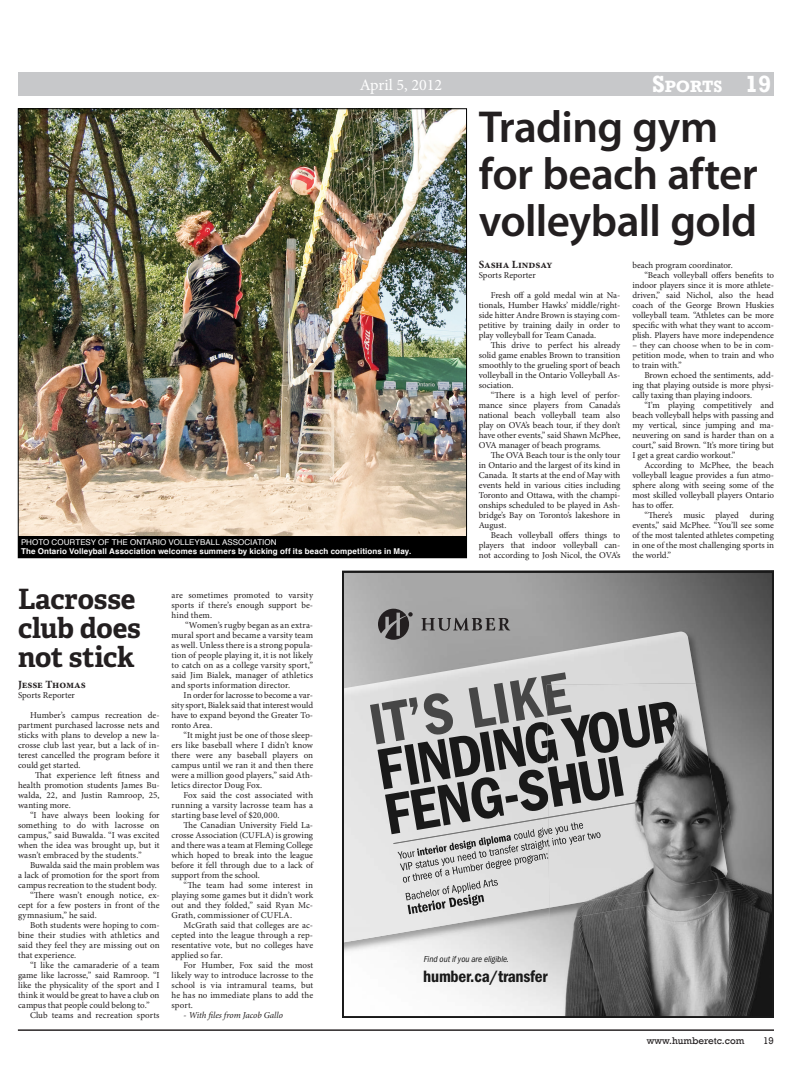
<style>
.page{position:relative;width:792px;height:1080px;background:#fff}
.page>*{position:absolute;margin:0;border:0;box-sizing:border-box;transform-origin:0 0}
.Headline__Sans_Serif{font:600 45px/47px "Myriad Pro";letter-spacing:-.015em;color:#231f20}
.Headline__Serif{font:700 28px/29px "Adelle Basic";letter-spacing:-.005em;color:#231f20}
.t1{font:700 24px "Rockwell";color:#fff}
.t2{font:600 condensed 17px "Franklin Gothic";letter-spacing:-.015em;color:#191919}
.t3{font:700 16.8px "Rockwell";color:#fff}
.t4{font:16px "Minion Pro";color:#fff}
.Byline{font:700 11px "Minion Pro";letter-spacing:-.01em;color:#231f20}
.t5{font:10px "Rockwell";color:#231f20}
.Body_Copy{font:9px/10px "Minion Pro";color:#231f20;text-align:justify}
.Bodycopy{font:9px "Minion Pro";color:#231f20}
.Body_Copy-2{font:italic 9px "Minion Pro";letter-spacing:-.01em;color:#231f20}
.t6{font:italic condensed 9px "Franklin Gothic";letter-spacing:-.01em;color:#191919}
.Cutlines_PhotoCredit{font:700 8px "Helvetica";letter-spacing:.015em;color:#fff}
.Cutlines_PhotoCredit-2{font:8px "Helvetica";letter-spacing:.01em;color:#fff}
.s1{font-size:24px}
</style>
<div class="page">
<div style="left:18px;top:72px;width:756px;height:24px;background:#c7c8ca"></div>
<img style="left:20px;top:110px;width:445px;height:426px">
<div style="left:18px;top:536px;width:449px;height:22px;background:#000"></div>
<hr style="left:18px;top:1030px;width:756px;height:1px;background:#231f20">
<img style="left:345px;top:574px;width:426px;height:441px">
<img style="left:345px;top:943px;width:204px;height:13px">
<img style="left:345px;top:625px;width:363px;height:58px">
<img style="left:345px;top:632px;width:351px;height:311px">
<img style="left:397px;top:851px;width:18px;height:8px">
<img style="left:463px;top:845px;width:44px;height:5px">
<img style="left:507px;top:845px;width:40px;height:21px">
<img style="left:442px;top:879px;width:56px;height:15px">
<img style="left:417px;top:895px;width:67px;height:17px">
<img style="left:370px;top:672px;width:196px;height:72px">
<img style="left:378px;top:746px;width:24px;height:43px">
<img style="left:404px;top:722px;width:143px;height:48px">
<img style="left:385px;top:770px;width:162px;height:64px">
<img style="left:549px;top:889px;width:222px;height:126px">
<img style="left:743px;top:682px;width:28px;height:207px">
<img style="left:549px;top:683px;width:194px;height:238px">
<img style="left:547px;top:683px;width:180px;height:225px">
<img style="left:549px;top:845px;width:52px;height:1px">
<img style="left:547px;top:685px;width:25px;height:27px">
<img style="left:547px;top:712px;width:72px;height:50px">
<img style="left:618px;top:705px;width:32px;height:43px">
<img style="left:649px;top:702px;width:34px;height:42px">
<svg style="left:392px;top:797px;width:269px;height:48px;background:#ababab"></svg>
<img style="left:548px;top:758px;width:62px;height:40px">
<img style="left:609px;top:756px;width:15px;height:41px">
<img style="left:548px;top:798px;width:112px;height:20px">
<div style="left:342px;top:571px;width:432px;height:447px;border:2px solid #191919"></div>
<svg style="left:422px;top:618px;width:88px;height:13px"></svg>
<svg style="left:378px;top:609px;width:35px;height:31px"></svg>
<p class="t4" style="left:360px;top:74px;width:84px">April 5, 2012</p>
<p class="t3" style="left:652px;top:76px;width:71px"><span class="s1">S</span>PORTS</p>
<p class="t1" style="left:745px;top:70px;width:28px">19</p>
<p class="Cutlines_PhotoCredit-2" style="left:21px;top:536px;width:257px">PHOTO COURTESY OF THE ONTARIO VOLLEYBALL ASSOCIATION</p>
<p class="Cutlines_PhotoCredit" style="left:21px;top:545px;width:392px">The Ontario Volleyball Association welcomes summers by kicking off its beach competitions in May.</p>
<p class="Headline__Serif" style="left:18px;top:585px;width:124px">Lacrosse club does not stick</p>
<p class="Byline" style="left:18px;top:677px;width:69px">Jesse Thomas</p>
<p class="Bodycopy" style="left:18px;top:689px;width:58px">Sports Reporter</p>
<p class="Body_Copy" style="left:18px;top:710px;width:143px;text-indent:12px">Humber’s campus recreation de&shy;partment purchased lacrosse nets and sticks with plans to develop a new la&shy;crosse club last year, but a lack of in&shy;terest cancelled the program before it could get started.</p>
<p class="Body_Copy" style="left:18px;top:770px;width:143px;text-indent:17px">That experience left fitness and health promotion students James Bu&shy;walda, 22, and Justin Ramroop, 25, wanting more.</p>
<p class="Body_Copy" style="left:18px;top:810px;width:143px;text-indent:12px">“I have always been looking for something to do with lacrosse on campus,” said Buwalda. “I was excited when the idea was brought up, but it wasn’t embraced by the students.”</p>
<p class="Body_Copy" style="left:18px;top:860px;width:143px;text-indent:12px">Buwalda said the main problem was a lack of promotion for the sport from campus recreation to the student body.</p>
<p class="Body_Copy" style="left:18px;top:890px;width:143px;text-indent:12px">“There wasn’t enough notice, ex&shy;cept for a few posters in front of the gymnasium,” he said.</p>
<p class="Body_Copy" style="left:18px;top:920px;width:143px;text-indent:12px">Both students were hoping to com&shy;bine their studies with athletics and said they feel they are missing out on that experience.</p>
<p class="Body_Copy" style="left:18px;top:960px;width:143px;text-indent:12px">“I like the camaraderie of a team game like lacrosse,” said Ramroop. “I like the physicality of the sport and I think it would be great to have a club on campus that people could belong to.”</p>
<p class="Body_Copy" style="left:30px;top:1010px;width:131px">Club teams and recreation sports</p>
<p class="Body_Copy" style="left:172px;top:590px;width:143px">are sometimes promoted to varsity sports if there’s enough support be&shy;hind them.</p>
<p class="Body_Copy" style="left:172px;top:620px;width:143px;text-indent:14px">“Women’s rugby began as an extra&shy;mural sport and became a varsity team as well. Unless there is a strong popula&shy;tion of people playing it, it is not likely to catch on as a college varsity sport,” said Jim Bialek, manager of athletics and sports information director.</p>
<p class="Body_Copy" style="left:172px;top:690px;width:143px;text-indent:12px">In order for lacrosse to become a var&shy;sity sport, Bialek said that interest would have to expand beyond the Greater To&shy;ronto Area.</p>
<p class="Body_Copy" style="left:172px;top:730px;width:143px;text-indent:12px">“It might just be one of those sleep&shy;ers like baseball where I didn’t know there were any baseball players on campus until we ran it and then there were a million good players,” said Ath&shy;letics director Doug Fox.</p>
<p class="Body_Copy" style="left:172px;top:790px;width:143px;text-indent:12px">Fox said the cost associated with running a varsity lacrosse team has a starting base level of $20,000.</p>
<p class="Body_Copy" style="left:172px;top:820px;width:143px;text-indent:12px">The Canadian University Field La&shy;crosse Association (CUFLA) is growing and there was a team at Fleming College which hoped to break into the league before it fell through due to a lack of support from the school.</p>
<p class="Body_Copy" style="left:172px;top:880px;width:143px;text-indent:12px">“The team had some interest in playing some games but it didn’t work out and they folded,” said Ryan Mc-Grath, commissioner of CUFLA.</p>
<p class="Body_Copy" style="left:172px;top:920px;width:143px;text-indent:12px">McGrath said that colleges are ac&shy;cepted into the league through a rep&shy;resentative vote, but no colleges have applied so far.</p>
<p class="Body_Copy" style="left:172px;top:960px;width:143px;text-indent:12px">For Humber, Fox said the most likely way to introduce lacrosse to the school is via intramural teams, but he has no immediate plans to add the sport.</p>
<p class="Body_Copy-2" style="left:184px;top:1009px;width:101px">- With files from Jacob Gallo</p>
<p class="Headline__Sans_Serif" style="left:479px;top:102px;width:281px">Trading gym for beach after volleyball gold</p>
<p class="Byline" style="left:479px;top:257px;width:75px">Sasha Lindsay</p>
<p class="Bodycopy" style="left:479px;top:269px;width:58px">Sports Reporter</p>
<p class="Body_Copy" style="left:479px;top:290px;width:143px;text-indent:12px">Fresh off a gold medal win at Na&shy;tionals, Humber Hawks’ middle/right&shy;side hitter Andre Brown is staying com&shy;petitive by training daily in order to play volleyball for Team Canada.</p>
<p class="Body_Copy" style="left:479px;top:340px;width:143px;text-indent:12px">This drive to perfect his already solid game enables Brown to transition smoothly to the grueling sport of beach volleyball in the Ontario Volleyball As&shy;sociation.</p>
<p class="Body_Copy" style="left:479px;top:390px;width:143px;text-indent:12px">“There is a high level of perfor&shy;mance since players from Canada’s national beach volleyball team also play on OVA’s beach tour, if they don’t have other events,” said Shawn McPhee, OVA manager of beach programs.</p>
<p class="Body_Copy" style="left:479px;top:450px;width:143px;text-indent:12px">The OVA Beach tour is the only tour in Ontario and the largest of its kind in Canada. It starts at the end of May with events held in various cities including Toronto and Ottawa, with the champi&shy;onships scheduled to be played in Ash&shy;bridge’s Bay on Toronto’s lakeshore in August.</p>
<p class="Body_Copy" style="left:479px;top:530px;width:143px;text-indent:12px">Beach volleyball offers things to players that indoor volleyball can&shy;not according to Josh Nicol, the OVA’s</p>
<p class="Body_Copy" style="left:632px;top:260px;width:102px">beach program coordinator.</p>
<p class="Body_Copy" style="left:632px;top:270px;width:143px;text-indent:12px">“Beach volleyball offers benefits to indoor players since it is more athlete&shy;driven,” said Nichol, also the head coach of the George Brown Huskies volleyball team. “Athletes can be more specific with what they want to accom&shy;plish. Players have more independence</p>
<p class="Body_Copy" style="left:632px;top:340px;width:143px">– they can choose when to be in com&shy;petition mode, when to train and who to train with.”</p>
<p class="Body_Copy" style="left:632px;top:370px;width:143px;text-indent:12px">Brown echoed the sentiments, add&shy;ing that playing outside is more physi&shy;cally taxing than playing indoors.</p>
<p class="Body_Copy" style="left:632px;top:400px;width:143px;text-indent:12px">“I’m playing competitively and beach volleyball helps with passing and my vertical, since jumping and ma&shy;neuvering on sand is harder than on a court,” said Brown. “It’s more tiring but I get a great cardio workout.”</p>
<p class="Body_Copy" style="left:632px;top:460px;width:143px;text-indent:12px">According to McPhee, the beach volleyball league provides a fun atmo&shy;sphere along with seeing some of the most skilled volleyball players Ontario has to offer.</p>
<p class="Body_Copy" style="left:632px;top:510px;width:143px;text-indent:12px">“There’s music played during events,” said McPhee. “You’ll see some of the most talented athletes competing in one of the most challenging sports in the world.”</p>
<p class="t6" style="left:424px;top:954px;width:87px">Find out if you are eligible.</p>
<p class="t2" style="left:423px;top:967px;width:126px">humber.ca/transfer</p>
<p class="t5" style="left:647px;top:1035px;width:99px">www.humberetc.com</p>
<p class="t5" style="left:763px;top:1035px;width:12px">19</p>
</div>
